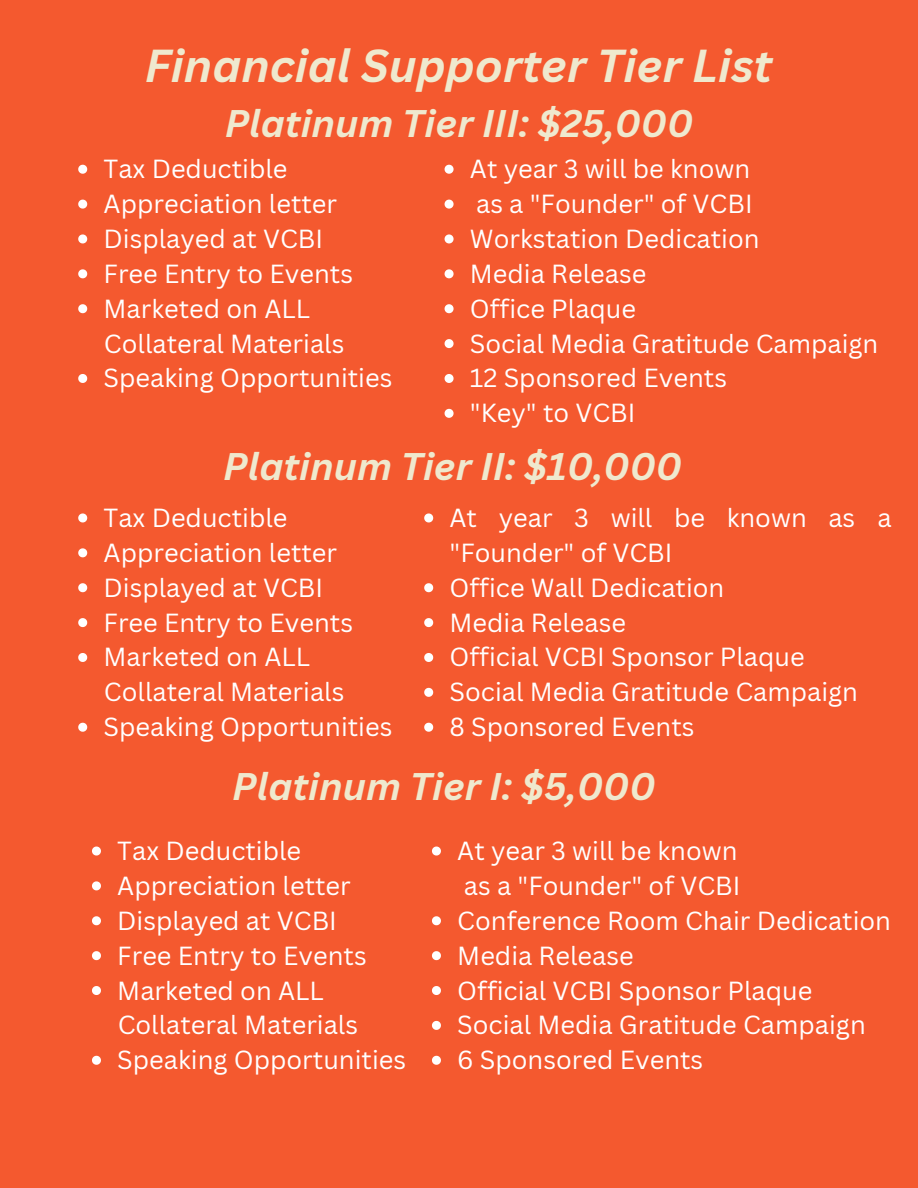
<style>
.page{position:relative;width:918px;height:1188px;background:#f4592f}
.page>*{position:absolute;margin:0;border:0;box-sizing:border-box;transform-origin:0 0}
.t1{font:italic 700 45px "Canva Sans";color:#efe9ce}
.t2{font:italic 700 37.5px "Canva Sans";color:#efe9ce}
.t3{font:25.5px/34.8px "Canva Sans";color:#fff}
</style>
<div class="page">
<svg style="left:78px;top:165px;width:9px;height:9px"></svg>
<svg style="left:78px;top:200px;width:9px;height:9px"></svg>
<svg style="left:78px;top:234px;width:9px;height:9px"></svg>
<svg style="left:78px;top:269px;width:9px;height:9px"></svg>
<svg style="left:78px;top:304px;width:9px;height:9px"></svg>
<svg style="left:78px;top:374px;width:9px;height:9px"></svg>
<svg style="left:445px;top:165px;width:9px;height:9px"></svg>
<svg style="left:445px;top:200px;width:9px;height:9px"></svg>
<svg style="left:445px;top:234px;width:9px;height:9px"></svg>
<svg style="left:445px;top:269px;width:9px;height:9px"></svg>
<svg style="left:445px;top:304px;width:9px;height:9px"></svg>
<svg style="left:445px;top:339px;width:9px;height:9px"></svg>
<svg style="left:445px;top:374px;width:9px;height:9px"></svg>
<svg style="left:445px;top:409px;width:9px;height:9px"></svg>
<svg style="left:78px;top:513px;width:9px;height:9px"></svg>
<svg style="left:78px;top:548px;width:9px;height:9px"></svg>
<svg style="left:78px;top:583px;width:9px;height:9px"></svg>
<svg style="left:78px;top:618px;width:9px;height:9px"></svg>
<svg style="left:78px;top:653px;width:9px;height:9px"></svg>
<svg style="left:78px;top:723px;width:9px;height:9px"></svg>
<svg style="left:424px;top:513px;width:9px;height:9px"></svg>
<svg style="left:424px;top:583px;width:9px;height:9px"></svg>
<svg style="left:424px;top:618px;width:9px;height:9px"></svg>
<svg style="left:424px;top:653px;width:9px;height:9px"></svg>
<svg style="left:424px;top:688px;width:9px;height:9px"></svg>
<svg style="left:424px;top:723px;width:9px;height:9px"></svg>
<svg style="left:92px;top:847px;width:9px;height:9px"></svg>
<svg style="left:92px;top:881px;width:9px;height:9px"></svg>
<svg style="left:92px;top:916px;width:9px;height:9px"></svg>
<svg style="left:92px;top:951px;width:9px;height:9px"></svg>
<svg style="left:92px;top:986px;width:9px;height:9px"></svg>
<svg style="left:92px;top:1056px;width:9px;height:9px"></svg>
<svg style="left:432px;top:847px;width:9px;height:9px"></svg>
<svg style="left:432px;top:916px;width:9px;height:9px"></svg>
<svg style="left:432px;top:951px;width:9px;height:9px"></svg>
<svg style="left:432px;top:986px;width:9px;height:9px"></svg>
<svg style="left:432px;top:1021px;width:9px;height:9px"></svg>
<svg style="left:432px;top:1056px;width:9px;height:9px"></svg>
<h1 class="t1" style="left:145px;top:34px;width:629px">Financial Supporter Tier List</h1>
<h2 class="t2" style="left:225px;top:97px;width:470px">Platinum Tier III: $25,000</h2>
<p class="t3" style="left:104px;top:151px;width:251px">Tax Deductible<br>Appreciation letter<br>Displayed at VCBI<br>Free Entry to Events<br>Marketed on ALL</p>
<p class="t3" style="left:470px;top:151px;width:410px">At year 3 will be known<br>as a "Founder" of VCBI<br>Workstation Dedication<br>Media Release<br>Office Plaque<br>Social Media Gratitude Campaign<br>12 Sponsored Events<br>"Key" to VCBI</p>
<h2 class="t2" style="left:223px;top:440px;width:460px">Platinum Tier II: $10,000</h2>
<p class="t3" style="left:104px;top:500px;width:251px">Tax Deductible<br>Appreciation letter<br>Displayed at VCBI<br>Free Entry to Events<br>Marketed on ALL</p>
<p class="t3" style="left:104px;top:325px;width:242px">Collateral Materials</p>
<p class="t3" style="left:104px;top:360px;width:290px">Speaking Opportunities</p>
<p class="t3" style="left:450px;top:500px;width:443px">At year 3 will be known as a "Founder" of VCBI<br>Office Wall Dedication<br>Media Release<br>Official VCBI Sponsor Plaque<br>Social Media Gratitude Campaign<br>8 Sponsored Events</p>
<h2 class="t2" style="left:232px;top:760px;width:425px">Platinum Tier I: $5,000</h2>
<p class="t3" style="left:117px;top:833px;width:251px">Tax Deductible<br>Appreciation letter<br>Displayed at VCBI<br>Free Entry to Events<br>Marketed on ALL</p>
<p class="t3" style="left:104px;top:674px;width:242px">Collateral Materials</p>
<p class="t3" style="left:104px;top:709px;width:290px">Speaking Opportunities</p>
<p class="t3" style="left:457px;top:833px;width:282px">At year 3 will be known</p>
<p class="t3" style="left:464px;top:868px;width:278px">as a "Founder" of VCBI</p>
<p class="t3" style="left:457px;top:902px;width:435px">Conference Room Chair Dedication<br>Media Release<br>Official VCBI Sponsor Plaque<br>Social Media Gratitude Campaign<br>6 Sponsored Events</p>
<p class="t3" style="left:118px;top:1007px;width:242px">Collateral Materials</p>
<p class="t3" style="left:117px;top:1042px;width:290px">Speaking Opportunities</p>
</div>
